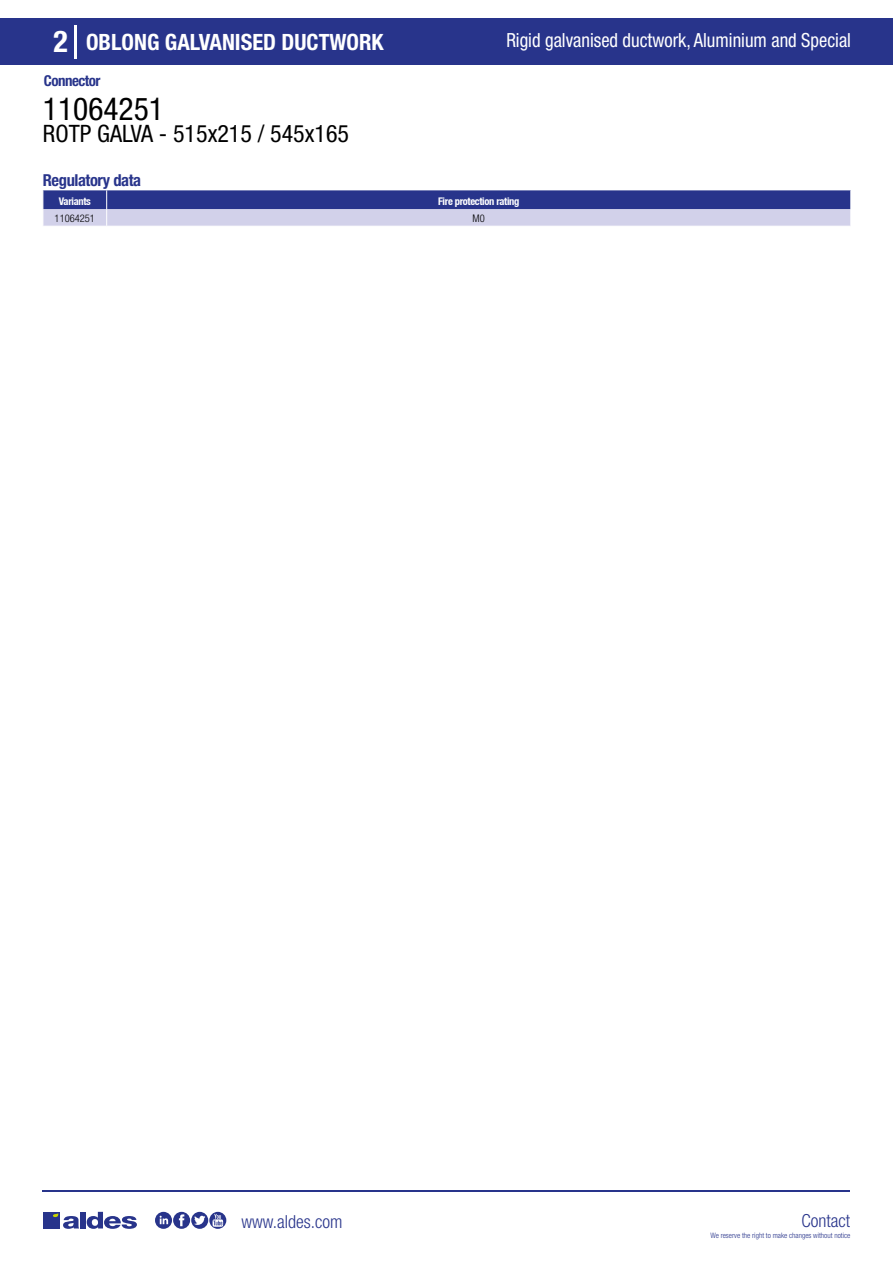
<style>
.page{position:relative;width:893px;height:1263px;background:#fff}
.page>*{position:absolute;margin:0;border:0;box-sizing:border-box;transform-origin:0 0}
.t1{font:condensed 31.5px "Helvetica Neue LT Std";color:#000}
.t2{font:700 condensed 30px "Helvetica Neue LT Std";color:#fff}
.t3{font:condensed 24px "Helvetica Neue LT Std";color:#000}
.t4{font:700 condensed 22.5px "Helvetica Neue LT Std";color:#fff}
.t5{font:condensed 19.5px "Helvetica Neue LT Std";color:#fff;scale:.95 1}
.t6{font:300 condensed 18px "Helvetica Neue";color:#28348b}
.t7{font:700 condensed 16.5px "Helvetica Neue LT Std";letter-spacing:-.025em;color:#28348b}
.t8{font:700 condensed 15px "Helvetica Neue LT Std";letter-spacing:-.035em;color:#28348b}
.t9{font:700 condensed 10.5px "Helvetica Neue";letter-spacing:-.03em;color:#fff}
.t10{font:300 condensed 10.5px "Helvetica Neue";color:#000}
.t11{font:300 condensed 7.5px "Helvetica Neue";color:#28348b}
</style>
<div class="page">
<div style="left:0;top:18px;width:893px;height:46px;background:#28348b"></div>
<hr style="left:74px;top:25px;width:2px;height:33px;background:#fff">
<hr style="left:43px;top:1190px;width:807px;height:1px;background:#28348b">
<svg style="left:155px;top:1212px;width:71px;height:17px"></svg>
<div style="left:43px;top:1212px;width:17px;height:16px;background:#28348b"></div>
<div style="left:80px;top:1212px;width:6px;height:16px;background:#28348b"></div>
<svg style="left:87px;top:1212px;width:50px;height:17px"></svg>
<svg style="left:53px;top:1213px;width:26px;height:16px"></svg>
<svg style="left:43px;top:190px;width:808px;height:36px;background:#7b80b9"></svg>
<h2 class="t2" style="left:54px;top:24px;width:16px">2</h2>
<p class="t4" style="left:86px;top:28px;width:299px">OBLONG GALVANISED DUCTWORK</p>
<p class="t5" style="left:506px;top:29px;width:364px">Rigid galvanised ductwork, Aluminium and Special</p>
<p class="t8" style="left:44px;top:71px;width:58px">Connector</p>
<h1 class="t1" style="left:43px;top:91px;width:122px">11064251</h1>
<p class="t3" style="left:43px;top:120px;width:308px">ROTP GALVA - 515x215 / 545x165</p>
<p class="t7" style="left:43px;top:170px;width:100px">Regulatory data</p>
<p class="t9" style="left:59px;top:195px;width:34px">Variants</p>
<p class="t9" style="left:438px;top:195px;width:83px">Fire protection rating</p>
<p class="t10" style="left:55px;top:212px;width:42px">11064251</p>
<p class="t10" style="left:473px;top:212px;width:14px">M0</p>
<p class="t6" style="left:241px;top:1211px;width:102px">www.aldes.com</p>
<p class="t6" style="left:801px;top:1211px;width:50px">Contact</p>
<p class="t11" style="left:710px;top:1230px;width:141px">We reserve the right to make changes without notice</p>
</div>
